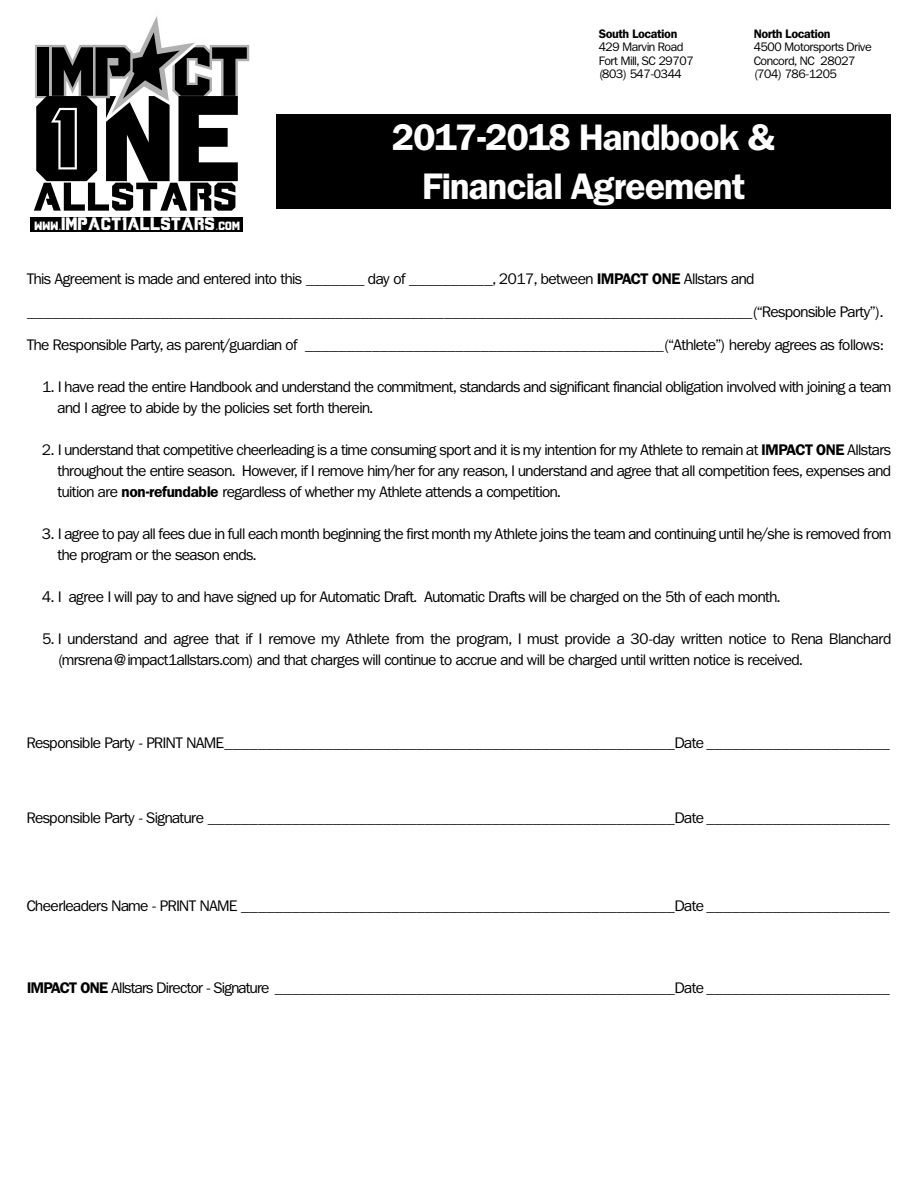
<style>
.page{position:relative;width:918px;height:1188px;background:#fff}
.page>*{position:absolute;margin:0;border:0;box-sizing:border-box;transform-origin:0 0}
.t1{font:700 36px/49.1px "Franklin Gothic New";color:#fff;text-align:center}
.t2{font:18px "NCAATCU Horned Frogs";color:#fff}
.t3{font:15px/21px "Franklin Gothic New";color:#000}
.t4{font:12px/13.5px "Franklin Gothic New";color:#000}
.t5{font:700 12px "Franklin Gothic New";color:#000}
.s1{font-size:12px}
.s2{font-weight:700}
</style>
<div class="page">
<div style="left:30px;top:217px;width:213px;height:14px;background:#000"></div>
<svg style="left:34px;top:16px;width:215px;height:195px"></svg>
<div style="left:109px;top:59px;width:8px;height:5px;background:#b1b1b1"></div>
<div style="left:277px;top:115px;width:614px;height:94px;background:#000"></div>
<p class="t5" style="left:599px;top:27px;width:80px">South Location</p>
<p class="t4" style="left:599px;top:41px;width:96px">429 Marvin Road<br>Fort Mill, SC 29707 (803) 547-0344</p>
<p class="t5" style="left:754px;top:27px;width:78px">North Location</p>
<p class="t4" style="left:754px;top:41px;width:119px">4500 Motorsports Drive<br>Concord, NC 28027 (704) 786-1205</p>
<p class="t2" style="left:35px;top:213px;width:207px"><span class="s1">WWW.</span>IMPACT1ALLSTARS<span class="s1">.COM</span></p>
<h1 class="t1" style="left:393px;top:113px;width:383px">2017-2018 Handbook &amp;<br>Financial Agreement</h1>
<p class="t3" style="left:27px;top:268px;width:729px">This Agreement is made and entered into this _______ day of __________, 2017, between <span class="s2">IMPACT ONE</span> Allstars and</p>
<p class="t3" style="left:27px;top:301px;width:858px">_______________________________________________________________________________________(“Responsible Party”).</p>
<p class="t3" style="left:27px;top:334px;width:858px">The Responsible Party, as parent/guardian of ___________________________________________(“Athlete”) hereby agrees as follows:</p>
<p class="t3" style="left:58px;top:376px;width:835px;text-indent:-15px">1. I have read the entire Handbook and understand the commitment, standards and significant financial obligation involved with joining a team and I agree to abide by the policies set forth therein.</p>
<p class="t3" style="left:58px;top:439px;width:835px;text-align:justify;text-indent:-15px">2. I understand that competitive cheerleading is a time consuming sport and it is my intention for my Athlete to remain at <span class="s2">IMPACT ONE</span> Allstars throughout the entire season. However, if I remove him/her for any reason, I understand and agree that all competition fees, expenses and tuition are <span class="s2">non-refundable</span> regardless of whether my Athlete attends a competition.</p>
<p class="t3" style="left:58px;top:523px;width:835px;text-indent:-15px">3. I agree to pay all fees due in full each month beginning the first month my Athlete joins the team and continuing until he/she is removed from the program or the season ends.</p>
<p class="t3" style="left:43px;top:586px;width:739px">4. I agree I will pay to and have signed up for Automatic Draft. Automatic Drafts will be charged on the 5th of each month.</p>
<p class="t3" style="left:58px;top:628px;width:835px;text-indent:-15px">5. I understand and agree that if I remove my Athlete from the program, I must provide a 30-day written notice to Rena Blanchard (mrsrena@impact1allstars.com) and that charges will continue to accrue and will be charged until written notice is received.</p>
<p class="t3" style="left:27px;top:733px;width:864px">Responsible Party - PRINT NAME______________________________________________________Date ______________________</p>
<p class="t3" style="left:27px;top:807px;width:864px">Responsible Party - Signature ________________________________________________________Date ______________________</p>
<p class="t3" style="left:27px;top:895px;width:864px">Cheerleaders Name - PRINT NAME ____________________________________________________Date ______________________</p>
<p class="t3" style="left:27px;top:977px;width:864px"><span class="s2">IMPACT ONE</span> Allstars Director - Signature ________________________________________________Date ______________________</p>
</div>
